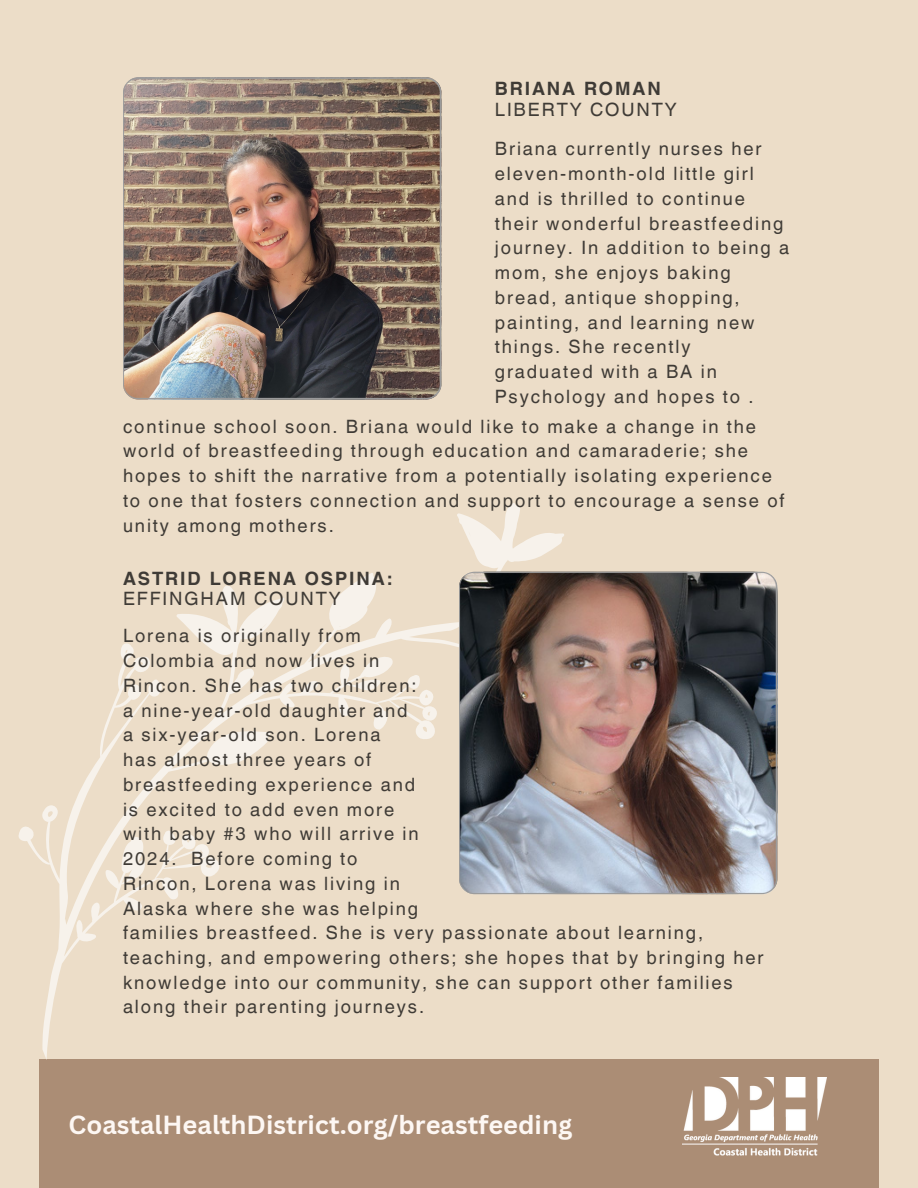
<style>
.page{position:relative;width:918px;height:1188px;background:#ecddc8}
.page>*{position:absolute;margin:0;border:0;box-sizing:border-box;transform-origin:0 0}
.t1{font:700 25.5px "Canva Sans";color:#fdf7f3}
.t2{font:18.45px/24.8px "Helvetica World";letter-spacing:.105em;color:#3f3b36}
.t3{font:700 18.45px "Helvetica World";letter-spacing:.105em;color:#3f3b36}
</style>
<div class="page">
<div style="left:39px;top:1060px;width:840px;height:128px;background:#ab8d75"></div>
<img style="left:683px;top:1078px;width:144px;height:78px">
<svg style="left:18px;top:503px;width:547px;height:556px"></svg>
<img style="left:459px;top:572px;width:318px;height:322px;border-radius:16px">
<img style="left:123px;top:77px;width:318px;height:323px;border-radius:16px">
<p class="t3" style="left:495px;top:74px;width:167px">BRIANA ROMAN</p>
<p class="t2" style="left:495px;top:97px;width:183px">LIBERTY COUNTY</p>
<p class="t2" style="left:495px;top:137px;width:296px">Briana currently nurses her eleven-month-old little girl and is thrilled to continue their wonderful breastfeeding journey. In addition to being a mom, she enjoys baking bread, antique shopping, painting, and learning new things. She recently graduated with a BA in<br>Psychology and hopes to .</p>
<p class="t2" style="left:123px;top:414px;width:663px">continue school soon. Briana would like to make a change in the world of breastfeeding through education and camaraderie; she hopes to shift the narrative from a potentially isolating experience to one that fosters connection and support to encourage a sense of unity among mothers.</p>
<p class="t3" style="left:123px;top:563px;width:270px">ASTRID LORENA OSPINA:</p>
<p class="t2" style="left:123px;top:587px;width:219px">EFFINGHAM COUNTY</p>
<p class="t2" style="left:123px;top:624px;width:297px">Lorena is originally from<br>Colombia and now lives in<br>Rincon. She has two children: a nine-year-old daughter and a six-year-old son. Lorena<br>has almost three years of breastfeeding experience and is excited to add even more with baby #3 who will arrive in<br>2024. Before coming to<br>Rincon, Lorena was living in<br>Alaska where she was helping</p>
<p class="t2" style="left:123px;top:920px;width:642px">families breastfeed. She is very passionate about learning, teaching, and empowering others; she hopes that by bringing her knowledge into our community, she can support other families along their parenting journeys.</p>
<p class="t1" style="left:69px;top:1106px;width:505px">CoastalHealthDistrict.org/breastfeeding</p>
</div>
